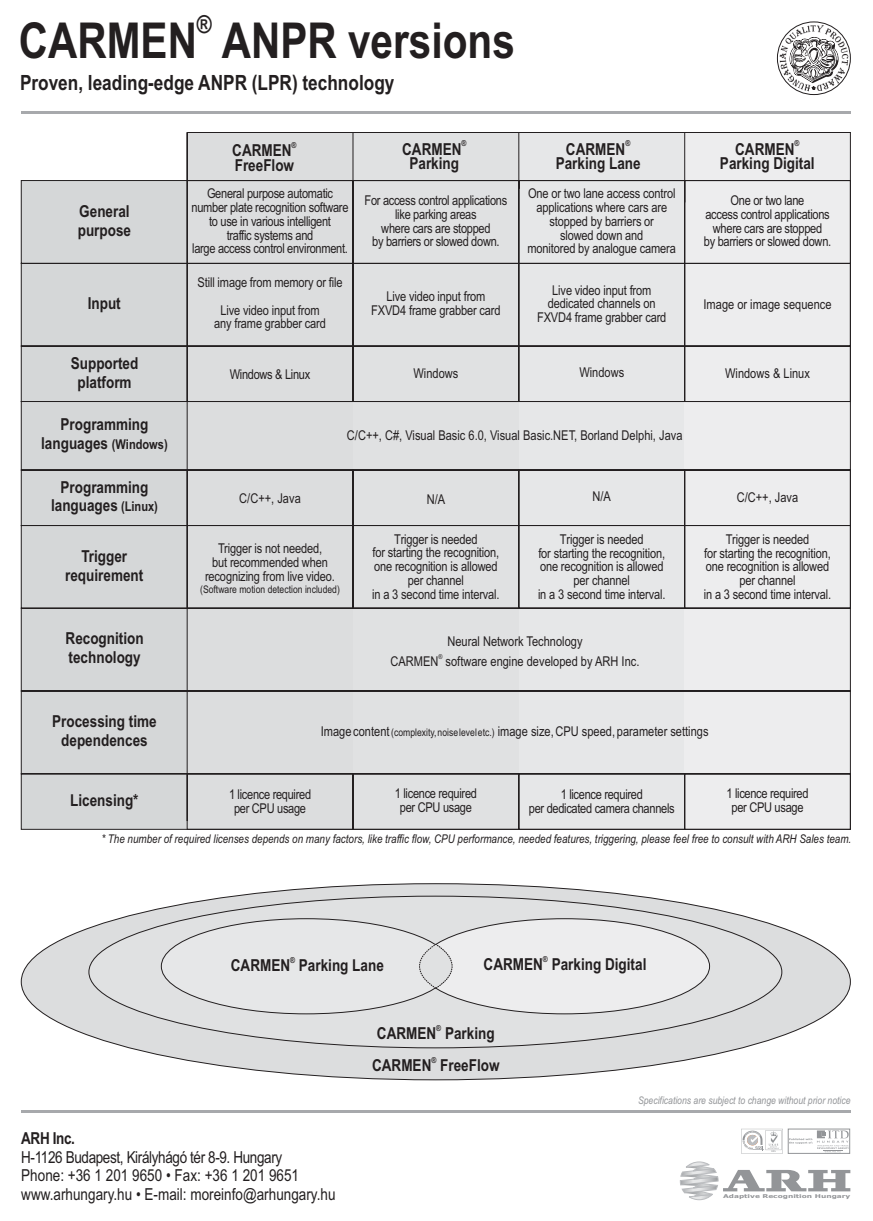
<style>
.page{position:relative;width:873px;height:1221px;background:#fff}
.page>*{position:absolute;margin:0;border:0;box-sizing:border-box;transform-origin:0 0}
.t1{font:700 49.5px "Arial Narrow";color:#231f20}
.t2{font:700 24.75px "Arial Narrow";color:#231f20}
.t3{font:700 21px "Arial Narrow";color:#231f20}
.t4{font:700 16.5px/18.9px "Arial Narrow";color:#231f20;text-align:center}
.t5{font:16.5px/18.8px "Arial Narrow";color:#231f20}
.t6{font:13.5px/13.8px "Arial Narrow";letter-spacing:-.01em;color:#231f20;text-align:center}
.t7{font:italic 12px "Arial Narrow";color:#231f20}
.t8{font:10.5px "Arial Narrow";color:#231f20}
.t9{font:italic 10.5px "Arial Narrow";color:#939598}
.t10{font:700 8.25px "Arial Narrow";color:#231f20}
.t11{font:6.75px "Arial Narrow";color:#231f20}
.t12{font:700 5.25px "Verdana";color:#939598;scale:1.42 1}
.s1{font-size:13.5px}
</style>
<div class="page">
<div style="left:741px;top:1128px;width:42px;height:26px;background:#eee"></div>
<div style="left:788px;top:1128px;width:62px;height:26px;background:#cdcecf"></div>
<svg style="left:849px;top:1129px;width:1px;height:25px"></svg>
<svg style="left:741px;top:1129px;width:108px;height:25px"></svg>
<svg style="left:680px;top:1161px;width:170px;height:39px"></svg>
<hr style="left:21px;top:1110px;width:829px;height:3px;background:#a7a9ac">
<hr style="left:21px;top:111px;width:829px;height:2px;background:#a7a9ac">
<svg style="left:777px;top:22px;width:74px;height:73px"></svg>
<svg style="left:780px;top:25px;width:68px;height:66px"></svg>
<div style="left:21px;top:180px;width:165px;height:650px;background:#d5d7d8"></div>
<svg style="left:186px;top:132px;width:665px;height:698px;background:#dddedf"></svg>
<div style="left:21px;top:883px;width:830px;height:197px;background:#dcddde;border:1px solid #231f20;border-radius:50%"></div>
<div style="left:89px;top:896px;width:693px;height:152px;background:#e0e1e2;border:1px solid #231f20;border-radius:50%"></div>
<div style="left:419px;top:918px;width:291px;height:96px;background:#ededee;border:1px solid #231f20;border-radius:50%"></div>
<div style="left:161px;top:918px;width:291px;height:96px;background:#e6e7e8;border:1px solid #231f20;border-radius:50%"></div>
<div style="left:419px;top:944px;width:33px;height:45px;background:#e0e1e2;border:1px dashed #231f20;border-radius:50%"></div>
<h2 class="t2" style="left:197px;top:16px;width:16px">®</h2>
<h1 class="t1" style="left:19px;top:23px;width:498px">CARMEN ANPR versions</h1>
<h3 class="t3" style="left:20px;top:75px;width:376px">Proven, leading-edge ANPR (LPR) technology</h3>
<p class="t4" style="left:78px;top:203px;width:55px;text-align:left">General purpose</p>
<p class="t4" style="left:88px;top:295px;width:35px">Input</p>
<p class="t4" style="left:71px;top:355px;width:69px">Supported platform</p>
<p class="t4" style="left:41px;top:417px;width:128px">Programming languages <span class="s1">(Windows)</span></p>
<p class="t4" style="left:51px;top:479px;width:108px">Programming languages <span class="s1">(Linux)</span></p>
<p class="t4" style="left:65px;top:548px;width:80px">Trigger requirement</p>
<p class="t4" style="left:66px;top:631px;width:77px;text-align:left">Recogn tio technology</p>
<p class="t4" style="left:115px;top:631px;width:30px">i n</p>
<p class="t4" style="left:52px;top:714px;width:106px">Processing time dependences</p>
<p class="t4" style="left:70px;top:792px;width:70px">Licensing*</p>
<p class="t10" style="left:292px;top:142px;width:6px">®</p>
<p class="t4" style="left:402px;top:143px;width:61px;line-height:14.5px">CARMEN<br>Parking</p>
<p class="t10" style="left:462px;top:141px;width:6px">®</p>
<p class="t4" style="left:556px;top:143px;width:86px;line-height:14.5px">CARMEN<br>Parking Lane</p>
<p class="t10" style="left:625px;top:141px;width:6px">®</p>
<p class="t4" style="left:720px;top:143px;width:96px;line-height:14.5px">CARMEN<br>Parking Digital</p>
<p class="t10" style="left:795px;top:141px;width:6px">®</p>
<p class="t4" style="left:232px;top:145px;width:63px;line-height:14.5px;text-align:left">CARMEN<br>FreeFlow</p>
<p class="t6" style="left:192px;top:188px;width:158px">General purpose automatic number plate recognition software to use in various intelligent<br>traffic systems and<br>large access control environment.</p>
<p class="t6" style="left:198px;top:270px;width:146px;line-height:27.5px">Still image from memory or file<br>Live video input from</p>
<p class="t6" style="left:214px;top:318px;width:113px">any frame grabber card</p>
<p class="t6" style="left:230px;top:368px;width:82px">Windows &amp; Linux</p>
<p class="t6" style="left:365px;top:195px;width:144px">For access control applications like parking areas<br>where cars are stopped<br>by barriers or slowed down.</p>
<p class="t6" style="left:371px;top:291px;width:131px">Live video input from<br>FXVD4 frame grabber card</p>
<p class="t6" style="left:413px;top:368px;width:46px">Windows</p>
<p class="t6" style="left:528px;top:188px;width:150px">One or two lane access control applications where cars are stopped by barriers or<br>slowed down and<br>monitored by analogue camera</p>
<p class="t6" style="left:537px;top:284px;width:131px">Live video input from dedicated channels on<br>FXVD4 frame grabber card</p>
<p class="t6" style="left:579px;top:367px;width:46px">Windows</p>
<p class="t6" style="left:347px;top:430px;width:337px">C/C++, C#, Visual Basic 6.0, Visual Basic.NET, Borland Delphi, Java</p>
<p class="t6" style="left:239px;top:492px;width:63px">C/C++, Java</p>
<p class="t6" style="left:205px;top:543px;width:131px">Trigger is not needed,<br>but recommended when recognizing from live video.</p>
<p class="t8" style="left:200px;top:586px;width:141px">(Software motion detection included)</p>
<p class="t6" style="left:427px;top:494px;width:20px">N/A</p>
<p class="t6" style="left:372px;top:533px;width:129px">Trigger is needed<br>for starting the recognition, one recognition is allowed per channel<br>in a 3 second time interval.</p>
<p class="t6" style="left:593px;top:491px;width:20px">N/A</p>
<p class="t6" style="left:538px;top:534px;width:129px">Trigger is needed<br>for starting the recognition, one recognition is allowed per channel<br>in a 3 second time interval.</p>
<p class="t6" style="left:390px;top:633px;width:250px;line-height:19.8px">Neural Network Technology<br>CARMEN software engine developed by ARH Inc.</p>
<p class="t11" style="left:438px;top:655px;width:6px">®</p>
<p class="t6" style="left:704px;top:195px;width:129px">One or two lane<br>access control applications where cars are stopped<br>by barriers or slowed down.</p>
<p class="t6" style="left:704px;top:299px;width:129px">Image or image sequence</p>
<p class="t6" style="left:725px;top:368px;width:86px">Windows &amp; Linux</p>
<p class="t6" style="left:737px;top:491px;width:63px">C/C++, Java</p>
<p class="t6" style="left:704px;top:534px;width:129px">Trigger is needed<br>for starting the recognition, one recognition is allowed per channel<br>in a 3 second time interval.</p>
<p class="t6" style="left:321px;top:726px;width:70px">Image content</p>
<p class="t6" style="left:498px;top:726px;width:212px">image size, CPU speed, parameter settings</p>
<p class="t8" style="left:391px;top:729px;width:105px">(complexity,noiseleveletc.)</p>
<p class="t6" style="left:229px;top:788px;width:84px">1 licence required per CPU usage</p>
<p class="t6" style="left:395px;top:788px;width:84px">1 licence required per CPU usage</p>
<p class="t6" style="left:529px;top:789px;width:147px">1 licence required<br>per dedicated camera channels</p>
<p class="t6" style="left:726px;top:788px;width:84px">1 licence required per CPU usage</p>
<p class="t7" style="left:102px;top:834px;width:751px">* The number of required licenses depends on many factors, like traffic flow, CPU performance, needed features, triggering, please feel free to consult with ARH Sales team.</p>
<p class="t4" style="left:484px;top:957px;width:61px">CARMEN</p>
<p class="t10" style="left:543px;top:956px;width:6px">®</p>
<p class="t10" style="left:290px;top:957px;width:6px">®</p>
<p class="t4" style="left:299px;top:957px;width:86px">Parking Lane</p>
<p class="t4" style="left:231px;top:957px;width:61px">CARMEN</p>
<p class="t4" style="left:552px;top:957px;width:96px">Parking Digital</p>
<p class="t10" style="left:436px;top:1025px;width:6px">®</p>
<p class="t4" style="left:377px;top:1025px;width:119px">CARMEN Parking</p>
<p class="t4" style="left:21px;top:1130px;width:55px">ARH Inc.</p>
<p class="t5" style="left:21px;top:1149px;width:316px">H-1126 Budapest, Királyhágó tér 8-9. Hungary<br>Phone: +36 1 201 9650 Fax: +36 1 201 9651 www.arhungary.hu E-mail: moreinfo@arhungary.hu</p>
<p class="t5" style="left:166px;top:1168px;width:6px">•</p>
<p class="t5" style="left:136px;top:1186px;width:6px">•</p>
<p class="t10" style="left:431px;top:1057px;width:6px">®</p>
<p class="t4" style="left:372px;top:1057px;width:129px">CARMEN FreeFlow</p>
<p class="t9" style="left:638px;top:1096px;width:214px">Specifications are subject to change without prior notice</p>
<p class="t12" style="left:723px;top:1194px;width:91px">Adaptive Recognition Hungary</p>
</div>
